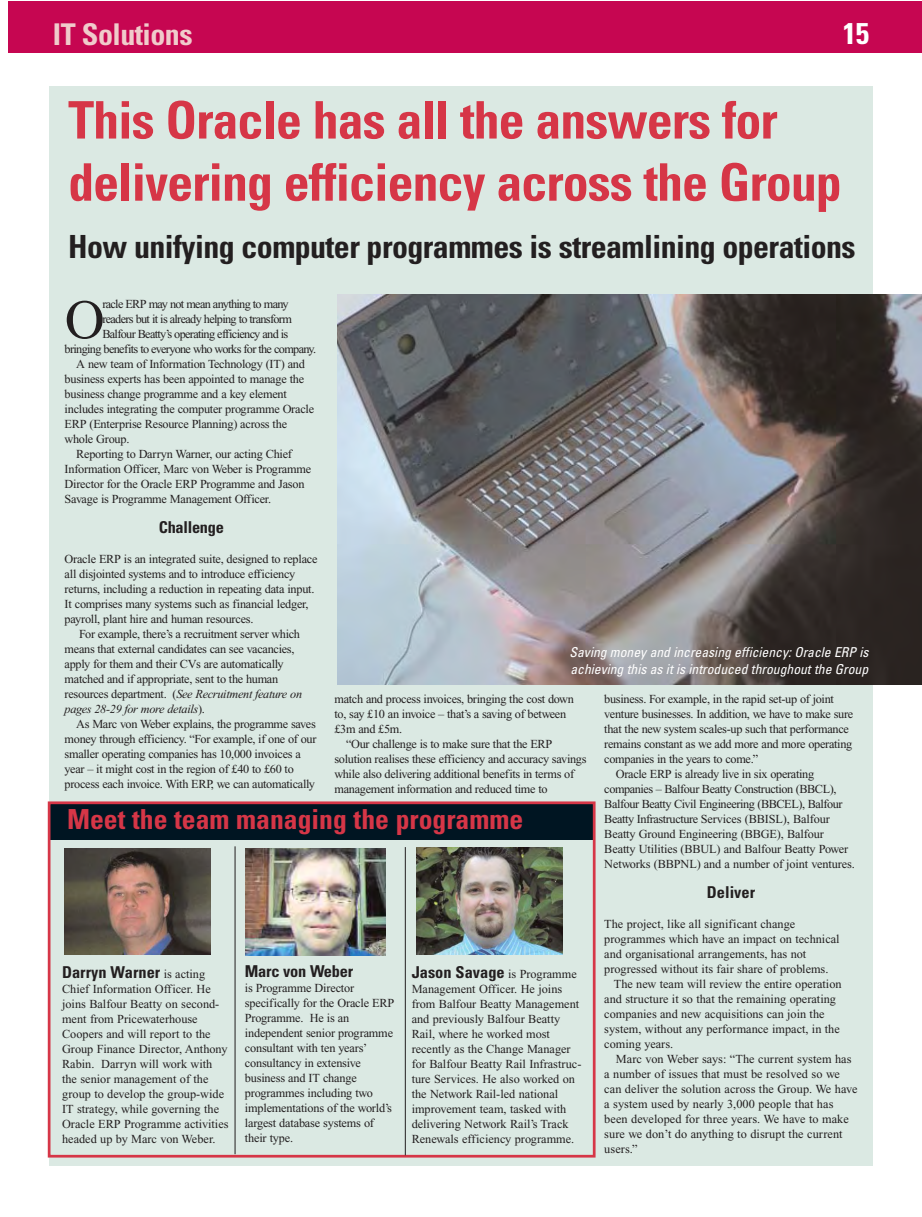
<style>
.page{position:relative;width:922px;height:1217px;background:#fff}
.page>*{position:absolute;margin:0;border:0;box-sizing:border-box;transform-origin:0 0}
.t1{font:55.38px "Times New Roman";color:#231f20}
.t2{font:700 condensed 51.75px/62.1px "Univers";letter-spacing:-.02em;color:#d63647}
.t3{font:700 condensed 31.88px "Univers";letter-spacing:-.02em;color:#231f20}
.t4{font:700 condensed 30px "Univers";letter-spacing:-.02em;color:#f0cbcb}
.t5{font:700 condensed 30px "Univers";color:#fff}
.t6{font:700 condensed 27.62px "Univers";color:#d63647}
.t7{font:700 condensed 16.38px "Univers";color:#231f20}
.t8{font:700 condensed 16.38px "Univers";letter-spacing:-.02em;color:#231f20}
.t9{font:italic condensed 13.62px/16.4px "Univers";color:#fff}
.t10{font:12.25px/15px "Times New Roman";letter-spacing:-.02em;color:#231f20}
.t11{font:12.25px/15px "Times New Roman";color:#231f20}
.t12{font:12.25px "Times New Roman";letter-spacing:.005em;color:#231f20}
.t13{font:12.25px "Times New Roman";letter-spacing:-.055em;color:#231f20}
.s1{font-style:italic}
.s2{font-family:"Times New Roman";font-weight:400;font-stretch:normal;font-size:12.25px}
</style>
<div class="page">
<div style="left:9px;top:1px;width:912px;height:52px;background:#c60651"></div>
<div style="left:49px;top:86px;width:823px;height:1080px;background:#dbe9e3"></div>
<img style="left:416px;top:847px;width:146px;height:107px">
<img style="left:246px;top:848px;width:139px;height:107px">
<div style="left:49px;top:803px;width:546px;height:36px;background:#001522"></div>
<div style="left:48px;top:801px;width:547px;height:356px;border:3px solid #d63647"></div>
<img style="left:64px;top:848px;width:146px;height:106px">
<img style="left:337px;top:295px;width:584px;height:390px">
<hr style="left:235px;top:846px;width:1px;height:308px;background:#231f20">
<hr style="left:405px;top:847px;width:1px;height:308px;background:#231f20">
<h3 class="t4" style="left:53px;top:23px;width:141px">IT Solutions</h3>
<h3 class="t5" style="left:842px;top:22px;width:28px">15</h3>
<h2 class="t2" style="left:68px;top:94px;width:774px">This Oracle has all the answers for delivering efficiency across the Group</h2>
<h3 class="t3" style="left:68px;top:235px;width:788px">How unifying computer programmes is streamlining operations</h3>
<h1 class="t1" style="left:65px;top:300px;width:42px">O</h1>
<p class="t13" style="left:102px;top:300px;width:188px">racle ERP may not mean anything to many</p>
<p class="t13" style="left:102px;top:315px;width:191px">readers but it is already helping to transform</p>
<p class="t13" style="left:102px;top:330px;width:187px">Balfour Beatty’s operating efficiency and is</p>
<p class="t13" style="left:65px;top:345px;width:253px">bringing benefits to everyone who works for the company.</p>
<p class="t10" style="left:76px;top:358px;width:230px">A new team of Information Technology (IT) and</p>
<p class="t10" style="left:65px;top:373px;width:241px">business experts has been appointed to manage the</p>
<p class="t10" style="left:65px;top:388px;width:224px">business change programme and a key element</p>
<p class="t10" style="left:65px;top:403px;width:251px">includes integrating the computer programme Oracle</p>
<p class="t10" style="left:65px;top:418px;width:224px">ERP (Enterprise Resource Planning) across the</p>
<p class="t10" style="left:65px;top:433px;width:66px">whole Group.</p>
<p class="t10" style="left:76px;top:448px;width:217px">Reporting to Darryn Warner, our acting Chief</p>
<p class="t10" style="left:65px;top:462px;width:248px">Information Officer, Marc von Weber is Programme</p>
<p class="t10" style="left:65px;top:477px;width:241px">Director for the Oracle ERP Programme and Jason</p>
<p class="t10" style="left:65px;top:492px;width:208px">Savage is Programme Management Officer.</p>
<h3 class="t8" style="left:159px;top:521px;width:66px">Challenge</h3>
<p class="t10" style="left:65px;top:552px;width:254px">Oracle ERP is an integrated suite, designed to replace all disjointed systems and to introduce efficiency returns, including a reduction in repeating data input.<br>It comprises many systems such as financial ledger, payroll, plant hire and human resources.</p>
<p class="t10" style="left:65px;top:627px;width:239px;text-indent:15px">For example, there’s a recruitment server which means that external candidates can see vacancies, apply for them and their CVs are automatically matched and if appropriate, sent to the human resources department. (<span class="s1">See Recruitment feature on pages 28-29 for more details</span>).</p>
<p class="t10" style="left:65px;top:717px;width:253px;text-indent:12px">As Marc von Weber explains, the programme saves money through efficiency. “For example, if one of our smaller operating companies has 10,000 invoices a year – it might cost in the region of £40 to £60 to process each invoice. With ERP, we can automatically</p>
<p class="t9" style="left:569px;top:645px;width:303px">Saving money and increasing efficiency:Oracle ERP is achieving this as itis introduced throughoutthe Group</p>
<p class="t10" style="left:604px;top:692px;width:231px">business. For example, in the rapid set-up of joint</p>
<p class="t10" style="left:604px;top:707px;width:250px">venture businesses. In addition, we have to make sure</p>
<p class="t10" style="left:604px;top:722px;width:246px">that the new system scales-up such that performance</p>
<p class="t10" style="left:604px;top:737px;width:249px">remains constant as we add more and more operating</p>
<p class="t10" style="left:604px;top:752px;width:155px">companies in the years to come.”</p>
<p class="t10" style="left:615px;top:767px;width:200px">Oracle ERP is already live in six operating</p>
<p class="t10" style="left:604px;top:782px;width:233px">companies – Balfour Beatty Construction (BBCL),</p>
<p class="t10" style="left:604px;top:797px;width:240px">Balfour Beatty Civil Engineering (BBCEL), Balfour</p>
<p class="t10" style="left:604px;top:812px;width:227px">Beatty Infrastructure Services (BBISL), Balfour</p>
<p class="t10" style="left:604px;top:827px;width:221px">Beatty Ground Engineering (BBGE), Balfour</p>
<p class="t10" style="left:604px;top:842px;width:245px">Beatty Utilities (BBUL) and Balfour Beatty Power</p>
<p class="t10" style="left:604px;top:857px;width:252px">Networks (BBPNL) and a number of joint ventures.</p>
<h3 class="t7" style="left:706px;top:886px;width:50px">Deliver</h3>
<p class="t11" style="left:604px;top:917px;width:192px">The project, like all significant change</p>
<p class="t11" style="left:604px;top:932px;width:237px">programmes which have an impact on technical</p>
<p class="t11" style="left:604px;top:947px;width:203px">and organisational arrangements, has not</p>
<p class="t11" style="left:604px;top:962px;width:225px">progressed without its fair share of problems.</p>
<p class="t11" style="left:613px;top:977px;width:229px">The new team will review the entire operation</p>
<p class="t11" style="left:604px;top:992px;width:233px">and structure it so that the remaining operating</p>
<p class="t11" style="left:604px;top:1007px;width:222px">companies and new acquisitions can join the</p>
<p class="t11" style="left:604px;top:1022px;width:237px">system, without any performance impact, in the</p>
<p class="t11" style="left:604px;top:1037px;width:70px">coming years.</p>
<p class="t12" style="left:615px;top:1054px;width:237px">Marc von Weber says: “The current system has</p>
<p class="t12" style="left:604px;top:1069px;width:237px">a number of issues that must be resolved so we</p>
<p class="t12" style="left:604px;top:1084px;width:255px">can deliver the solution across the Group. We have</p>
<p class="t12" style="left:604px;top:1099px;width:230px">a system used by nearly 3,000 people that has</p>
<p class="t12" style="left:604px;top:1114px;width:246px">been developed for three years. We have to make</p>
<p class="t12" style="left:604px;top:1129px;width:240px">sure we don’t do anything to disrupt the current</p>
<p class="t10" style="left:604px;top:1142px;width:35px">users.”</p>
<p class="t10" style="left:334px;top:692px;width:241px">match and process invoices, bringing the cost down</p>
<p class="t10" style="left:334px;top:707px;width:233px">to, say £10 an invoice – that’s a saving of between</p>
<p class="t10" style="left:334px;top:722px;width:69px">£3m and £5m.</p>
<p class="t10" style="left:346px;top:737px;width:208px">“Our challenge is to make sure that the ERP</p>
<p class="t10" style="left:334px;top:752px;width:253px">solution realises these efficiency and accuracy savings</p>
<p class="t10" style="left:334px;top:767px;width:241px">while also delivering additional benefits in terms of</p>
<p class="t10" style="left:334px;top:782px;width:214px">management information and reduced time to</p>
<h3 class="t6" style="left:67px;top:809px;width:457px">Meet the team managing the programme</h3>
<h3 class="t7" style="left:245px;top:965px;width:110px">Marc von Weber</h3>
<p class="t10" style="left:245px;top:982px;width:151px">is Programme Director specifically for the Oracle ERP<br>Programme. He is an independent senior programme consultant with ten years’ consultancy in extensive business and IT change programmes including two implementations of the world’s largest database systems of their type.</p>
<h3 class="t7" style="left:411px;top:966px;width:167px">Jason Savage <span class="s2">is Programme</span></h3>
<p class="t11" style="left:411px;top:982px;width:171px">Management Officer. He joins from Balfour Beatty Management and previously Balfour Beatty<br>Rail, where he worked most recently as the Change Manager for Balfour Beatty Rail Infrastruc&shy;ture Services. He also worked on the Network Rail-led national improvement team, tasked with delivering Network Rail’s Track<br>Renewals efficiency programme.</p>
<h3 class="t7" style="left:62px;top:966px;width:144px">Darryn Warner <span class="s2">is acting</span></h3>
<p class="t11" style="left:62px;top:982px;width:168px">Chief Information Officer. He joins Balfour Beatty on second&shy;ment from Pricewaterhouse<br>Coopers and will report to the<br>Group Finance Director, Anthony<br>Rabin. Darryn will work with the senior management of the group to develop the group-wide<br>IT strategy, while governing the<br>Oracle ERP Programme activities headed up by Marc von Weber.</p>
</div>
